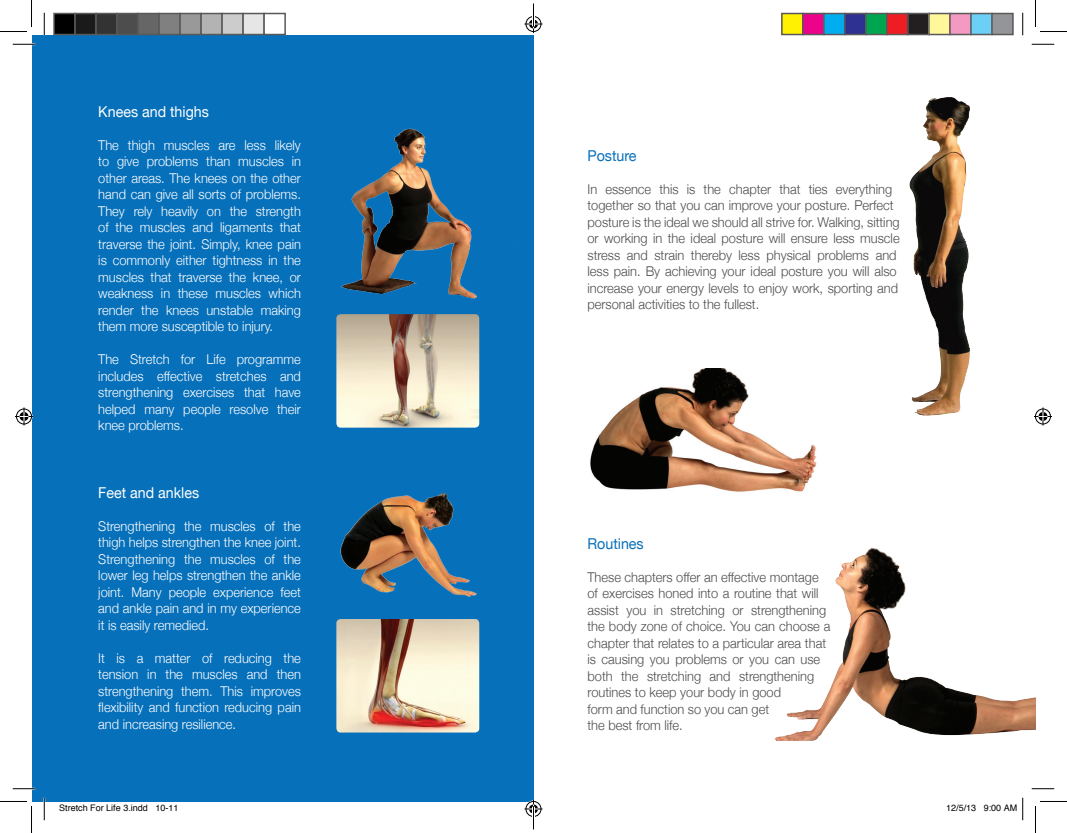
<style>
.page{position:relative;width:1067px;height:833px;background:#fff}
.page>*{position:absolute;margin:0;border:0;box-sizing:border-box;transform-origin:0 0}
.t1{font:15px "Helvetica Neue";color:#fff;scale:.95 1}
.t2{font:15px "Helvetica Neue";color:#0770ba;scale:.95 1}
.t3{font:300 13.5px/16.5px "Helvetica Neue";color:#fff;text-align:justify;scale:.95 1}
.t4{font:300 13.5px/16.5px "Helvetica Neue";color:#4b4c4d;scale:.95 1}
.t5{font:9px "Helvetica";color:#000}
</style>
<div class="page">
<div style="left:32px;top:35px;width:502px;height:766px;background:#0770ba"></div>
<img style="left:909px;top:97px;width:61px;height:319px">
<img style="left:340px;top:128px;width:178px;height:198px">
<img style="left:774px;top:547px;width:261px;height:194px">
<img style="left:336px;top:619px;width:143px;height:113px">
<img style="left:336px;top:314px;width:143px;height:113px">
<img style="left:590px;top:368px;width:227px;height:124px">
<img style="left:340px;top:493px;width:137px;height:104px">
<hr style="left:13px;top:43px;width:22px;height:2px;background:#fff">
<hr style="left:13px;top:787px;width:22px;height:2px;background:#fff">
<hr style="left:43px;top:797px;width:2px;height:23px;background:#fff">
<svg style="left:13px;top:44px;width:22px;height:1px"></svg>
<svg style="left:1031px;top:44px;width:23px;height:1px"></svg>
<svg style="left:13px;top:788px;width:22px;height:1px"></svg>
<svg style="left:1031px;top:788px;width:23px;height:1px"></svg>
<svg style="left:44px;top:13px;width:1px;height:22px"></svg>
<svg style="left:44px;top:797px;width:1px;height:23px"></svg>
<svg style="left:1022px;top:13px;width:1px;height:22px"></svg>
<svg style="left:0;top:0;width:32px;height:32px"></svg>
<svg style="left:0;top:801px;width:32px;height:32px"></svg>
<svg style="left:1035px;top:0;width:31px;height:32px"></svg>
<svg style="left:1035px;top:801px;width:31px;height:32px"></svg>
<svg style="left:15px;top:407px;width:18px;height:18px"></svg>
<svg style="left:1034px;top:407px;width:17px;height:18px"></svg>
<div style="left:54px;top:14px;width:21px;height:21px;background:#000"></div>
<div style="left:53px;top:13px;width:23px;height:22px;border:2px solid #595959"></div>
<div style="left:75px;top:14px;width:21px;height:21px;background:#1a1a1a"></div>
<div style="left:74px;top:13px;width:23px;height:22px;border:2px solid #595959"></div>
<div style="left:96px;top:14px;width:21px;height:21px;background:#333"></div>
<div style="left:95px;top:13px;width:23px;height:22px;border:2px solid #595959"></div>
<div style="left:117px;top:14px;width:21px;height:21px;background:#4d4d4d"></div>
<div style="left:116px;top:13px;width:23px;height:22px;border:2px solid #595959"></div>
<div style="left:138px;top:14px;width:21px;height:21px;background:#666"></div>
<div style="left:137px;top:13px;width:23px;height:22px;border:2px solid #595959"></div>
<div style="left:159px;top:14px;width:21px;height:21px;background:#808080"></div>
<div style="left:158px;top:13px;width:23px;height:22px;border:2px solid #595959"></div>
<div style="left:180px;top:14px;width:21px;height:21px;background:#999"></div>
<div style="left:179px;top:13px;width:23px;height:22px;border:2px solid #595959"></div>
<div style="left:201px;top:14px;width:21px;height:21px;background:#b3b3b3"></div>
<div style="left:200px;top:13px;width:23px;height:22px;border:2px solid #595959"></div>
<div style="left:222px;top:14px;width:21px;height:21px;background:#ccc"></div>
<div style="left:221px;top:13px;width:23px;height:22px;border:2px solid #595959"></div>
<div style="left:243px;top:14px;width:21px;height:21px;background:#e6e6e6"></div>
<div style="left:242px;top:13px;width:23px;height:22px;border:2px solid #595959"></div>
<div style="left:263px;top:13px;width:23px;height:22px;border:2px solid #595959"></div>
<div style="left:781px;top:14px;width:21px;height:21px;background:#fff101"></div>
<div style="left:781px;top:13px;width:22px;height:22px;border:2px solid #595959"></div>
<div style="left:802px;top:14px;width:21px;height:21px;background:#ed028c"></div>
<div style="left:802px;top:13px;width:22px;height:22px;border:2px solid #595959"></div>
<div style="left:823px;top:14px;width:21px;height:21px;background:#00aeef"></div>
<div style="left:823px;top:13px;width:22px;height:22px;border:2px solid #595959"></div>
<div style="left:844px;top:14px;width:21px;height:21px;background:#2e3092"></div>
<div style="left:844px;top:13px;width:22px;height:22px;border:2px solid #595959"></div>
<div style="left:865px;top:14px;width:21px;height:21px;background:#00a54f"></div>
<div style="left:865px;top:13px;width:22px;height:22px;border:2px solid #595959"></div>
<div style="left:886px;top:14px;width:21px;height:21px;background:#ee1d23"></div>
<div style="left:886px;top:13px;width:22px;height:22px;border:2px solid #595959"></div>
<div style="left:907px;top:14px;width:21px;height:21px;background:#231f20"></div>
<div style="left:907px;top:13px;width:22px;height:22px;border:2px solid #595959"></div>
<div style="left:928px;top:14px;width:21px;height:21px;background:#fff79a"></div>
<div style="left:928px;top:13px;width:22px;height:22px;border:2px solid #595959"></div>
<div style="left:949px;top:14px;width:21px;height:21px;background:#f499c2"></div>
<div style="left:949px;top:13px;width:22px;height:22px;border:2px solid #595959"></div>
<div style="left:970px;top:14px;width:21px;height:21px;background:#6bcff6"></div>
<div style="left:970px;top:13px;width:22px;height:22px;border:2px solid #595959"></div>
<div style="left:991px;top:14px;width:21px;height:21px;background:#939598"></div>
<div style="left:991px;top:13px;width:22px;height:22px;border:2px solid #595959"></div>
<svg style="left:1022px;top:797px;width:1px;height:23px"></svg>
<svg style="left:524px;top:4px;width:18px;height:29px"></svg>
<svg style="left:524px;top:800px;width:18px;height:29px"></svg>
<p class="t1" style="left:98px;top:100px;width:118px">Knees and thighs</p>
<p class="t3" style="left:98px;top:136px;width:215px">The thigh muscles are less likely to give problems than muscles in other areas. The knees on the other hand can give all sorts of problems.<br>They rely heavily on the strength of the muscles and ligaments that traverse the joint. Simply, knee pain is commonly either tightness in the muscles that traverse the knee, or weakness in these muscles which render the knees unstable making them more susceptible to injury.</p>
<p class="t3" style="left:98px;top:350px;width:215px">The Stretch for Life programme includes effective stretches and strengthening exercises that have helped many people resolve their knee problems.</p>
<p class="t1" style="left:98px;top:481px;width:108px">Feet and ankles</p>
<p class="t3" style="left:98px;top:517px;width:215px">Strengthening the muscles of the thigh helps strengthen the knee joint.<br>Strengthening the muscles of the lower leg helps strengthen the ankle joint. Many people experience feet and ankle pain and in my experience it is easily remedied.</p>
<p class="t3" style="left:98px;top:649px;width:215px">It is a matter of reducing the tension in the muscles and then strengthening them. This improves flexibility and function reducing pain and increasing resilience.</p>
<p class="t2" style="left:587px;top:145px;width:53px">Posture</p>
<p class="t4" style="left:587px;top:180px;width:330px">In essence this is the chapter that ties everything together so that you can improve your posture. Perfect posture is the ideal we should all strive for. Walking, sitting or working in the ideal posture will ensure less muscle stress and strain thereby less physical problems and less pain. By achieving your ideal posture you will also increase your energy levels to enjoy work, sporting and personal activities to the fullest.</p>
<p class="t2" style="left:587px;top:532px;width:61px">Routines</p>
<p class="t4" style="left:587px;top:568px;width:257px">These chapters offer an effective montage of exercises honed into a routine that will assist you in stretching or strengthening the body zone of choice. You can choose a chapter that relates to a particular area that is causing you problems or you can use both the stretching and strengthening routines to keep your body in good<br>form and function so you can get<br>the best from life.</p>
<p class="t5" style="left:59px;top:801px;width:121px">Stretch For Life 3.indd 10-11</p>
<p class="t5" style="left:946px;top:801px;width:73px">12/5/13 9:00 AM</p>
</div>
